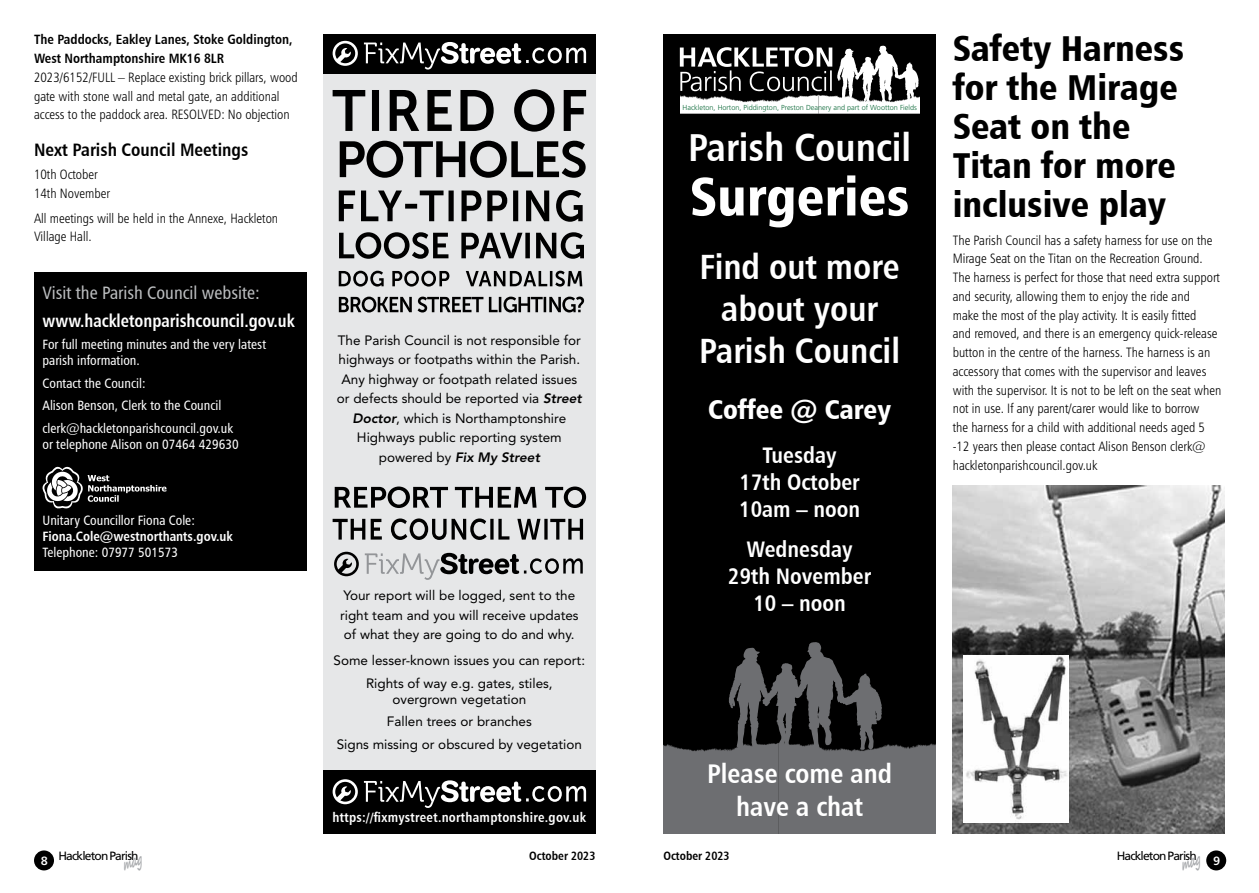
<style>
.page{position:relative;width:1259px;height:893px;background:#fff}
.page>*{position:absolute;margin:0;border:0;box-sizing:border-box;transform-origin:0 0}
.t1{font:54px "Humanist 777 BT Black Condensed B";color:#fff}
.t2{font:39px "Humanist 777 BT Bold Condensed B";color:#fff}
.t3{font:36px/39px "Humanist 777 BT Black Condensed B";color:#000}
.t4{font:35.1px/42.2px "Humanist 777 BT Bold Condensed B";color:#fff;text-align:center}
.t5{font:27px/32.4px "Humanist 777 BT Bold Condensed B";color:#fff;text-align:center}
.t6{font:27px "Humanist 777 BT Black Condensed B";color:#fff}
.t7{font:22.5px/27px "Humanist 777 BT Bold Condensed B";color:#fff;text-align:center}
.t8{font:18px "Humanist 777 BT Bold Condensed B";color:#fff;scale:.95 1}
.t9{font:18px "Humanist 777 BT Roman Condensed B";color:#bcbec0}
.t10{font:18px "Humanist 777 BT Bold Condensed B";color:#000}
.t11{font:13.5px/18.8px "Humanist 777 BT Light Condensed B";color:#000}
.t12{font:13.5px/19.5px "Avenir";color:#000;text-align:center}
.t13{font:13.5px/22.5px "Humanist 777 BT Roman Condensed B";color:#fff}
.t14{font:13.5px/18.8px "Humanist 777 BT Bold Condensed B";color:#000}
.t15{font:13.5px "Humanist 777 BT Bold Condensed B";letter-spacing:.02em;color:#fff}
.t16{font:13.5px "Humanist 777 BT Bold Condensed B";color:#fff}
.t17{font:12px "Frutiger";letter-spacing:-.07em;color:#000}
.t18{font:12px "Humanist 777 BT Bold Condensed B";color:#000}
.t19{font:12px "Humanist 777 BT Bold B";color:#fff}
.t20{font:300 7.2px "Frutiger";color:#0a6837}
.s1{font-weight:800;font-style:italic}
</style>
<div class="page">
<div style="left:1206px;top:850px;width:20px;height:20px;background:#000;border-radius:50%"></div>
<div style="left:34px;top:850px;width:20px;height:20px;background:#000;border-radius:50%"></div>
<div style="left:663px;top:34px;width:272px;height:799px;background:#000"></div>
<svg style="left:663px;top:642px;width:272px;height:191px"></svg>
<svg style="left:680px;top:46px;width:239px;height:68px"></svg>
<div style="left:323px;top:34px;width:272px;height:799px;background:#e6e7e8"></div>
<div style="left:323px;top:34px;width:272px;height:40px;background:#000"></div>
<div style="left:323px;top:770px;width:272px;height:63px;background:#000"></div>
<svg style="left:364px;top:42px;width:222px;height:28px"></svg>
<svg style="left:333px;top:41px;width:25px;height:25px"></svg>
<svg style="left:364px;top:780px;width:222px;height:28px"></svg>
<svg style="left:333px;top:779px;width:25px;height:25px"></svg>
<svg style="left:333px;top:89px;width:253px;height:223px"></svg>
<svg style="left:365px;top:553px;width:218px;height:27px"></svg>
<svg style="left:334px;top:552px;width:25px;height:24px"></svg>
<svg style="left:333px;top:486px;width:253px;height:54px"></svg>
<div style="left:34px;top:272px;width:272px;height:299px;background:#000"></div>
<svg style="left:42px;top:466px;width:124px;height:43px"></svg>
<img style="left:952px;top:486px;width:273px;height:347px">
<img style="left:963px;top:656px;width:105px;height:167px">
<p class="t14" style="left:34px;top:30px;width:260px">The Paddocks, Eakley Lanes, Stoke Goldington,<br>West Northamptonshire MK16 8LR</p>
<p class="t11" style="left:34px;top:68px;width:265px">2023/6152/FULL – Replace existing brick pillars, wood gate with stone wall and metal gate, an additional access to the paddock area. RESOLVED: No objection</p>
<h3 class="t10" style="left:34px;top:138px;width:216px">Next Parish Council Meetings</h3>
<p class="t11" style="left:34px;top:164px;width:78px">10th October<br>14th November</p>
<p class="t11" style="left:34px;top:208px;width:246px">All meetings will be held in the Annexe, Hackleton<br>Village Hall.</p>
<h3 class="t9" style="left:43px;top:281px;width:219px">Visit the Parish Council website:</h3>
<h3 class="t8" style="left:43px;top:309px;width:267px">www.hackletonparishcouncil.gov.uk</h3>
<p class="t13" style="left:43px;top:336px;width:225px;line-height:16.2px">For full meeting minutes and the very latest parish information.</p>
<p class="t13" style="left:43px;top:372px;width:192px">Contact the Council:<br>Alison Benson, Clerk to the Council clerk@hackletonparishcouncil.gov.uk</p>
<p class="t13" style="left:43px;top:433px;width:198px">or telephone Alison on 07464 429630</p>
<p class="t13" style="left:43px;top:508px;width:154px">Unitary Councillor Fiona Cole:</p>
<p class="t16" style="left:43px;top:528px;width:192px">Fiona.Cole@westnorthants.gov.uk</p>
<p class="t13" style="left:43px;top:541px;width:137px">Telephone: 07977 501573</p>
<p class="t19" style="left:41px;top:853px;width:9px">8</p>
<p class="t17" style="left:58px;top:849px;width:82px">Hackleton Parish</p>
<p class="t12" style="left:337px;top:330px;width:246px">The Parish Council is not responsible for highways or footpaths within the Parish.<br>Any highway or footpath related issues or defects should be reported via <span class="s1">Street Doctor</span>, which is Northamptonshire Highways public reporting system powered by <span class="s1">Fix My Street</span></p>
<p class="t12" style="left:340px;top:586px;width:240px;text-align:left">Your report will be logged, sent to the right team and you will receive updates of what they are going to do and why.</p>
<p class="t12" style="left:333px;top:649px;width:253px;line-height:22.5px">Some lesser-known issues you can report:<br>Rights of way e.g. gates, stiles,</p>
<p class="t12" style="left:337px;top:688px;width:247px;line-height:22.5px">overgrown vegetation<br>Fallen trees or branches<br>Signs missing or obscured by vegetation</p>
<p class="t15" style="left:333px;top:809px;width:255px">https://fixmystreet.northamptonshire.gov.uk</p>
<p class="t20" style="left:682px;top:104px;width:236px">Hackleton, Horton, Piddington, Preston Deanery and part of Wootton Fields</p>
<h2 class="t2" style="left:688px;top:123px;width:224px">Parish Council</h2>
<h1 class="t1" style="left:689px;top:162px;width:221px">Surgeries</h1>
<h3 class="t4" style="left:699px;top:245px;width:202px">Find out more about your<br>Parish Council</h3>
<h3 class="t6" style="left:708px;top:392px;width:185px">Coffee @ Carey</h3>
<h3 class="t7" style="left:739px;top:441px;width:122px">Tuesday<br>17th October<br>10am – noon</h3>
<h3 class="t7" style="left:728px;top:535px;width:144px">Wednesday<br>29th November<br>10 – noon</h3>
<h3 class="t5" style="left:707px;top:757px;width:186px">Please come and have a chat</h3>
<p class="t18" style="left:529px;top:848px;width:68px">October 2023</p>
<p class="t18" style="left:663px;top:848px;width:68px">October 2023</p>
<h3 class="t3" style="left:952px;top:28px;width:233px">Safety Harness for the Mirage<br>Seat on the<br>Titan for more inclusive play</h3>
<p class="t11" style="left:952px;top:230px;width:270px">The Parish Council has a safety harness for use on the Mirage Seat on the Titan on the Recreation Ground.<br>The harness is perfect for those that need extra support and security, allowing them to enjoy the ride and<br>make the most of the play activity. It is easily fitted<br>and removed, and there is an emergency quick-release button in the centre of the harness. The harness is an accessory that comes with the supervisor and leaves with the supervisor. It is not to be left on the seat when not in use. If any parent/carer would like to borrow<br>the harness for a child with additional needs aged 5 -12 years then please contact Alison Benson clerk@ hackletonparishcouncil.gov.uk</p>
<p class="t17" style="left:1116px;top:849px;width:82px">Hackleton Parish</p>
<p class="t19" style="left:1213px;top:853px;width:9px">9</p>
</div>
